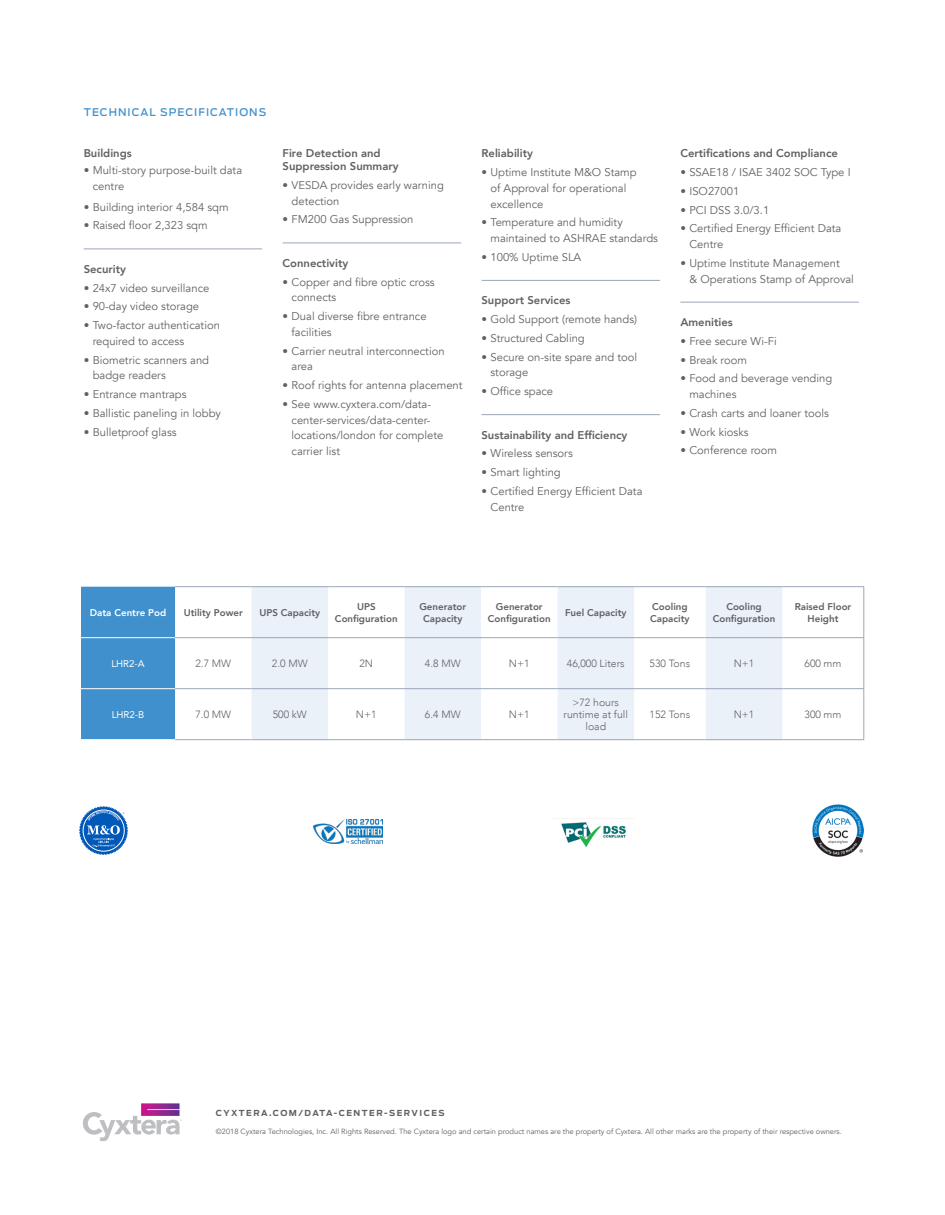
<style>
.page{position:relative;width:945px;height:1215px;background:#fff}
.page>*{position:absolute;margin:0;border:0;box-sizing:border-box;transform-origin:0 0}
.t1{font:11.25px/15.8px "Avenir";color:#616165}
.t2{font:800 11.25px "Avenir";color:#616165}
.t3{font:300 10.5px/12px "Avenir";color:#616165;text-align:center}
.t4{font:500 10.5px "Antenna";letter-spacing:.1em;color:#3f90cd}
.t5{font:800 9.75px/12px "Avenir";color:#616165;text-align:center}
.t6{font:800 9.75px "Avenir";color:#fff}
.t7{font:9.75px "Avenir";color:#fff}
.t8{font:700 8.25px "Antenna";letter-spacing:.18em;color:#616165}
.t9{font:7.5px "Avenir";color:#616165}
</style>
<div class="page">
<svg style="left:83px;top:1103px;width:99px;height:38px"></svg>
<hr style="left:84px;top:249px;width:178px;height:1px;background:#9ca6b8">
<hr style="left:283px;top:243px;width:178px;height:1px;background:#9ca6b8">
<hr style="left:482px;top:280px;width:178px;height:1px;background:#9ca6b8">
<hr style="left:482px;top:414px;width:178px;height:1px;background:#9ca6b8">
<hr style="left:680px;top:302px;width:179px;height:1px;background:#9ca6b8">
<div style="left:81px;top:587px;width:94px;height:152px;background:#3f90cd"></div>
<svg style="left:175px;top:587px;width:689px;height:152px"></svg>
<svg style="left:252px;top:587px;width:530px;height:152px;fill:#eaf1f9"></svg>
<hr style="left:175px;top:637px;width:77px;height:1px;background:#9ca6b8">
<hr style="left:252px;top:637px;width:76px;height:1px;background:#9ca6b8">
<hr style="left:328px;top:637px;width:77px;height:1px;background:#9ca6b8">
<hr style="left:405px;top:637px;width:76px;height:1px;background:#9ca6b8">
<hr style="left:481px;top:637px;width:77px;height:1px;background:#9ca6b8">
<hr style="left:558px;top:637px;width:76px;height:1px;background:#9ca6b8">
<hr style="left:634px;top:637px;width:72px;height:1px;background:#9ca6b8">
<hr style="left:706px;top:637px;width:76px;height:1px;background:#9ca6b8">
<hr style="left:782px;top:637px;width:82px;height:1px;background:#9ca6b8">
<hr style="left:175px;top:688px;width:77px;height:1px;background:#9ca6b8">
<hr style="left:252px;top:688px;width:76px;height:1px;background:#9ca6b8">
<hr style="left:328px;top:688px;width:77px;height:1px;background:#9ca6b8">
<hr style="left:405px;top:688px;width:76px;height:1px;background:#9ca6b8">
<hr style="left:481px;top:688px;width:77px;height:1px;background:#9ca6b8">
<hr style="left:558px;top:688px;width:76px;height:1px;background:#9ca6b8">
<hr style="left:634px;top:688px;width:72px;height:1px;background:#9ca6b8">
<hr style="left:706px;top:688px;width:76px;height:1px;background:#9ca6b8">
<hr style="left:782px;top:688px;width:82px;height:1px;background:#9ca6b8">
<hr style="left:175px;top:739px;width:77px;height:1px;background:#9ca6b8">
<hr style="left:252px;top:739px;width:76px;height:1px;background:#9ca6b8">
<hr style="left:328px;top:739px;width:77px;height:1px;background:#9ca6b8">
<hr style="left:405px;top:739px;width:76px;height:1px;background:#9ca6b8">
<hr style="left:481px;top:739px;width:77px;height:1px;background:#9ca6b8">
<hr style="left:558px;top:739px;width:76px;height:1px;background:#9ca6b8">
<hr style="left:634px;top:739px;width:72px;height:1px;background:#9ca6b8">
<hr style="left:706px;top:739px;width:76px;height:1px;background:#9ca6b8">
<hr style="left:782px;top:739px;width:82px;height:1px;background:#9ca6b8">
<hr style="left:81px;top:637px;width:94px;height:1px;background:#fff">
<hr style="left:81px;top:688px;width:94px;height:1px;background:#fff">
<hr style="left:864px;top:587px;width:1px;height:51px;background:#9ca6b8">
<hr style="left:864px;top:638px;width:1px;height:50px;background:#9ca6b8">
<hr style="left:864px;top:689px;width:1px;height:51px;background:#9ca6b8">
<hr style="left:175px;top:586px;width:77px;height:1px;background:#9ca6b8">
<hr style="left:252px;top:586px;width:76px;height:1px;background:#9ca6b8">
<hr style="left:328px;top:586px;width:77px;height:1px;background:#9ca6b8">
<hr style="left:405px;top:586px;width:76px;height:1px;background:#9ca6b8">
<hr style="left:481px;top:586px;width:77px;height:1px;background:#9ca6b8">
<hr style="left:558px;top:586px;width:76px;height:1px;background:#9ca6b8">
<hr style="left:634px;top:586px;width:72px;height:1px;background:#9ca6b8">
<hr style="left:706px;top:586px;width:76px;height:1px;background:#9ca6b8">
<hr style="left:782px;top:586px;width:82px;height:1px;background:#9ca6b8">
<svg style="left:79px;top:806px;width:49px;height:49px"></svg>
<img style="left:313px;top:820px;width:70px;height:23px">
<img style="left:561px;top:822px;width:65px;height:25px">
<img style="left:812px;top:805px;width:52px;height:51px">
<p class="t4" style="left:84px;top:106px;width:184px">TECHNICAL SPECIFICATIONS</p>
<p class="t2" style="left:84px;top:145px;width:50px">Buildings</p>
<p class="t1" style="left:93px;top:162px;width:151px;text-indent:-9px">• Multi-story purpose-built data centre</p>
<p class="t1" style="left:84px;top:199px;width:147px">• Building interior 4,584 sqm</p>
<p class="t1" style="left:84px;top:218px;width:126px">• Raised floor 2,323 sqm</p>
<p class="t2" style="left:84px;top:260px;width:44px">Security</p>
<p class="t1" style="left:84px;top:280px;width:127px">• 24x7 video surveillance</p>
<p class="t1" style="left:84px;top:299px;width:117px">• 90-day video storage</p>
<p class="t1" style="left:93px;top:318px;width:129px;text-indent:-9px">• Two-factor authentication required to access</p>
<p class="t1" style="left:93px;top:352px;width:118px;text-indent:-9px">• Biometric scanners and badge readers</p>
<p class="t1" style="left:84px;top:387px;width:104px">• Entrance mantraps</p>
<p class="t1" style="left:84px;top:405px;width:139px">• Ballistic paneling in lobby</p>
<p class="t1" style="left:84px;top:424px;width:94px">• Bulletproof glass</p>
<p class="t2" style="left:283px;top:145px;width:100px">Fire Detection and</p>
<p class="t2" style="left:283px;top:157px;width:118px">Suppression Summary</p>
<p class="t1" style="left:292px;top:177px;width:154px;text-indent:-9px">• VESDA provides early warning detection</p>
<p class="t1" style="left:283px;top:212px;width:132px">• FM200 Gas Suppression</p>
<p class="t2" style="left:283px;top:254px;width:67px">Connectivity</p>
<p class="t1" style="left:292px;top:274px;width:145px;text-indent:-9px">• Copper and fibre optic cross connects</p>
<p class="t1" style="left:292px;top:309px;width:136px;text-indent:-9px">• Dual diverse fibre entrance facilities</p>
<p class="t1" style="left:292px;top:343px;width:155px;text-indent:-9px">• Carrier neutral interconnection area</p>
<p class="t1" style="left:283px;top:378px;width:182px">• Roof rights for antenna placement</p>
<p class="t1" style="left:292px;top:396px;width:153px;text-indent:-9px">• See www.cyxtera.com/data&shy;center-services/data-center&shy;locations/london for complete carrier list</p>
<p class="t2" style="left:482px;top:145px;width:53px">Reliability</p>
<p class="t1" style="left:490px;top:165px;width:148px;text-indent:-9px">• Uptime Institute M&amp;O Stamp of Approval for operational excellence</p>
<p class="t1" style="left:490px;top:215px;width:169px;text-indent:-9px">• Temperature and humidity maintained to ASHRAE standards</p>
<p class="t1" style="left:482px;top:249px;width:101px">• 100% Uptime SLA</p>
<p class="t2" style="left:482px;top:292px;width:90px">Support Services</p>
<p class="t1" style="left:482px;top:312px;width:157px">• Gold Support (remote hands)</p>
<p class="t1" style="left:482px;top:330px;width:105px">• Structured Cabling</p>
<p class="t1" style="left:490px;top:349px;width:148px;text-indent:-9px">• Secure on-site spare and tool storage</p>
<p class="t1" style="left:482px;top:384px;width:73px">• Office space</p>
<p class="t2" style="left:482px;top:426px;width:147px">Sustainability and Efficiency</p>
<p class="t1" style="left:482px;top:446px;width:93px">• Wireless sensors</p>
<p class="t1" style="left:482px;top:465px;width:81px">• Smart lighting</p>
<p class="t1" style="left:490px;top:483px;width:154px;text-indent:-9px">• Certified Energy Efficient Data<br>Centre</p>
<p class="t2" style="left:680px;top:145px;width:159px">Certifications and Compliance</p>
<p class="t1" style="left:680px;top:165px;width:172px">• SSAE18 / ISAE 3402 SOC Type I</p>
<p class="t1" style="left:680px;top:183px;width:60px">• ISO27001</p>
<p class="t1" style="left:680px;top:202px;width:90px">• PCI DSS 3.0/3.1</p>
<p class="t1" style="left:689px;top:221px;width:154px;text-indent:-9px">• Certified Energy Efficient Data<br>Centre</p>
<p class="t1" style="left:689px;top:255px;width:166px;text-indent:-9px">• Uptime Institute Management<br>&amp; Operations Stamp of Approval</p>
<p class="t2" style="left:680px;top:313px;width:54px">Amenities</p>
<p class="t1" style="left:680px;top:333px;width:98px">• Free secure Wi-Fi</p>
<p class="t1" style="left:680px;top:352px;width:68px">• Break room</p>
<p class="t1" style="left:689px;top:371px;width:144px;text-indent:-9px">• Food and beverage vending machines</p>
<p class="t1" style="left:680px;top:405px;width:150px">• Crash carts and loaner tools</p>
<p class="t1" style="left:680px;top:424px;width:70px">• Work kiosks</p>
<p class="t1" style="left:680px;top:443px;width:98px">• Conference room</p>
<p class="t6" style="left:90px;top:605px;width:78px">Data Centre Pod</p>
<p class="t5" style="left:184px;top:606px;width:61px">Utility Power</p>
<p class="t5" style="left:259px;top:606px;width:62px">UPS Capacity</p>
<p class="t5" style="left:335px;top:600px;width:64px">UPS<br>Configuration</p>
<p class="t5" style="left:419px;top:600px;width:48px">Generator<br>Capacity</p>
<p class="t5" style="left:488px;top:600px;width:64px">Generator<br>Configuration</p>
<p class="t5" style="left:565px;top:606px;width:63px">Fuel Capacity</p>
<p class="t5" style="left:650px;top:600px;width:41px;text-align:left">Cooling<br>Capacity</p>
<p class="t5" style="left:713px;top:600px;width:64px">Cooling<br>Configuration</p>
<p class="t5" style="left:795px;top:600px;width:58px">Raised Floor<br>Height</p>
<p class="t7" style="left:111px;top:655px;width:35px">LHR2-A</p>
<p class="t3" style="left:195px;top:657px;width:37px">2.7 MW</p>
<p class="t3" style="left:272px;top:657px;width:37px">2.0 MW</p>
<p class="t3" style="left:359px;top:657px;width:15px">2N</p>
<p class="t3" style="left:425px;top:657px;width:37px">4.8 MW</p>
<p class="t3" style="left:509px;top:657px;width:22px">N+1</p>
<p class="t3" style="left:567px;top:657px;width:59px">46,000 Liters</p>
<p class="t3" style="left:650px;top:657px;width:42px">530 Tons</p>
<p class="t3" style="left:734px;top:657px;width:22px">N+1</p>
<p class="t3" style="left:805px;top:657px;width:39px">600 mm</p>
<p class="t7" style="left:112px;top:706px;width:34px">LHR2-B</p>
<p class="t3" style="left:195px;top:708px;width:37px">7.0 MW</p>
<p class="t3" style="left:273px;top:708px;width:36px">500 kW</p>
<p class="t3" style="left:356px;top:708px;width:22px">N+1</p>
<p class="t3" style="left:425px;top:708px;width:37px">6.4 MW</p>
<p class="t3" style="left:509px;top:708px;width:22px">N+1</p>
<p class="t3" style="left:564px;top:696px;width:66px">&gt;72 hours runtime at full load</p>
<p class="t3" style="left:650px;top:708px;width:42px">152 Tons</p>
<p class="t3" style="left:734px;top:708px;width:22px">N+1</p>
<p class="t3" style="left:805px;top:708px;width:39px">300 mm</p>
<p class="t8" style="left:216px;top:1108px;width:230px">CYXTERA.COM/DATA-CENTER-SERVICES</p>
<p class="t9" style="left:216px;top:1127px;width:628px">©2018 Cyxtera Technologies, Inc. All Rights Reserved. The Cyxtera logo and certain product names are the property of Cyxtera. All other marks are the property of their respective owners.</p>
</div>
